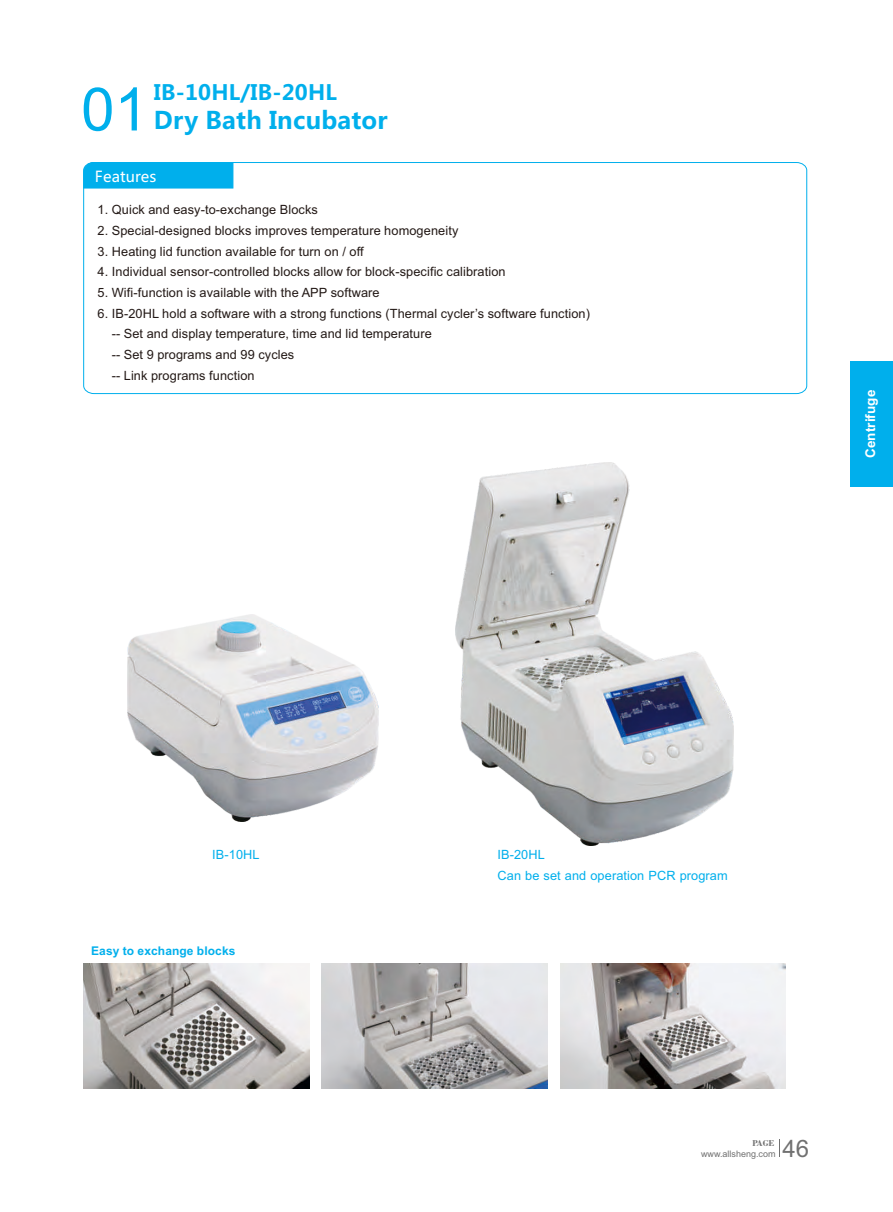
<style>
.page{position:relative;width:893px;height:1212px;background:#fff}
.page>*{position:absolute;margin:0;border:0;box-sizing:border-box;transform-origin:0 0}
.t1{font:60px "Arial";color:#00afec}
.t2{font:700 24px "Microsoft Ya Hei";letter-spacing:.01em;color:#00afec}
.t3{font:24px "Arial";color:#717171}
.t4{font:700 21px "Microsoft Ya Hei";letter-spacing:.01em;color:#00afec}
.t5{font:15px "Microsoft Ya Hei";letter-spacing:.01em;color:#fff}
.t6{font:700 13.5px "Arial";letter-spacing:.01em;color:#fff}
.t7{font:12.75px/20.7px "Arial";letter-spacing:.01em;color:#231916}
.t8{font:12.75px/20.7px "Arial";letter-spacing:.01em;color:#00afec}
.t9{font:700 12px "Arial";letter-spacing:.01em;color:#00afec}
.t10{font:9px "Arial";color:#717171}
.t11{font:700 9px "Bodoni";color:#717171}
</style>
<div class="page">
<svg style="left:83px;top:162px;width:724px;height:232px"></svg>
<div style="left:83px;top:162px;width:151px;height:27px;background:#00afec"></div>
<img style="left:84px;top:963px;width:225px;height:125px">
<img style="left:322px;top:963px;width:225px;height:125px">
<img style="left:560px;top:963px;width:225px;height:125px">
<img style="left:127px;top:615px;width:251px;height:206px">
<img style="left:455px;top:462px;width:278px;height:383px">
<div style="left:850px;top:361px;width:43px;height:125px;background:#00afec"></div>
<h1 class="t1" style="left:81px;top:87px;width:68px">01</h1>
<h3 class="t4" style="left:154px;top:83px;width:184px">IB-10HL/IB-20HL</h3>
<h2 class="t2" style="left:154px;top:110px;width:235px">Dry Bath Incubator</h2>
<p class="t5" style="left:95px;top:169px;width:63px">Features</p>
<p class="t7" style="left:98px;top:201px;width:222px">1. Quick and easy-to-exchange Blocks</p>
<p class="t7" style="left:98px;top:221px;width:362px">2. Special-designed blocks improves temperature homogeneity</p>
<p class="t7" style="left:98px;top:242px;width:268px">3. Heating lid function available for turn on / off</p>
<p class="t7" style="left:98px;top:263px;width:410px">4. Individual sensor-controlled blocks allow for block-specific calibration</p>
<p class="t7" style="left:98px;top:283px;width:283px">5. Wifi-function is available with the APP software</p>
<p class="t7" style="left:112px;top:304px;width:480px;text-indent:-14px">6. IB-20HL hold a software with a strong functions (Thermal cycler’s software function) -- Set and display temperature, time and lid temperature<br>-- Set 9 programs and 99 cycles<br>-- Link programs function</p>
<p class="t6" style="left:865px;top:458px;width:70px;rotate:-90deg">Centrifuge</p>
<p class="t8" style="left:212px;top:846px;width:49px">IB-10HL</p>
<p class="t9" style="left:91px;top:946px;width:146px">Easy to exchange blocks</p>
<p class="t8" style="left:497px;top:846px;width:232px">IB-20HL<br>Can be set and operation PCR program</p>
<h2 class="t3" style="left:782px;top:1139px;width:28px">46</h2>
<p class="t11" style="left:752px;top:1140px;width:23px">PAGE</p>
<p class="t10" style="left:701px;top:1150px;width:76px">www.allsheng.com</p>
</div>
